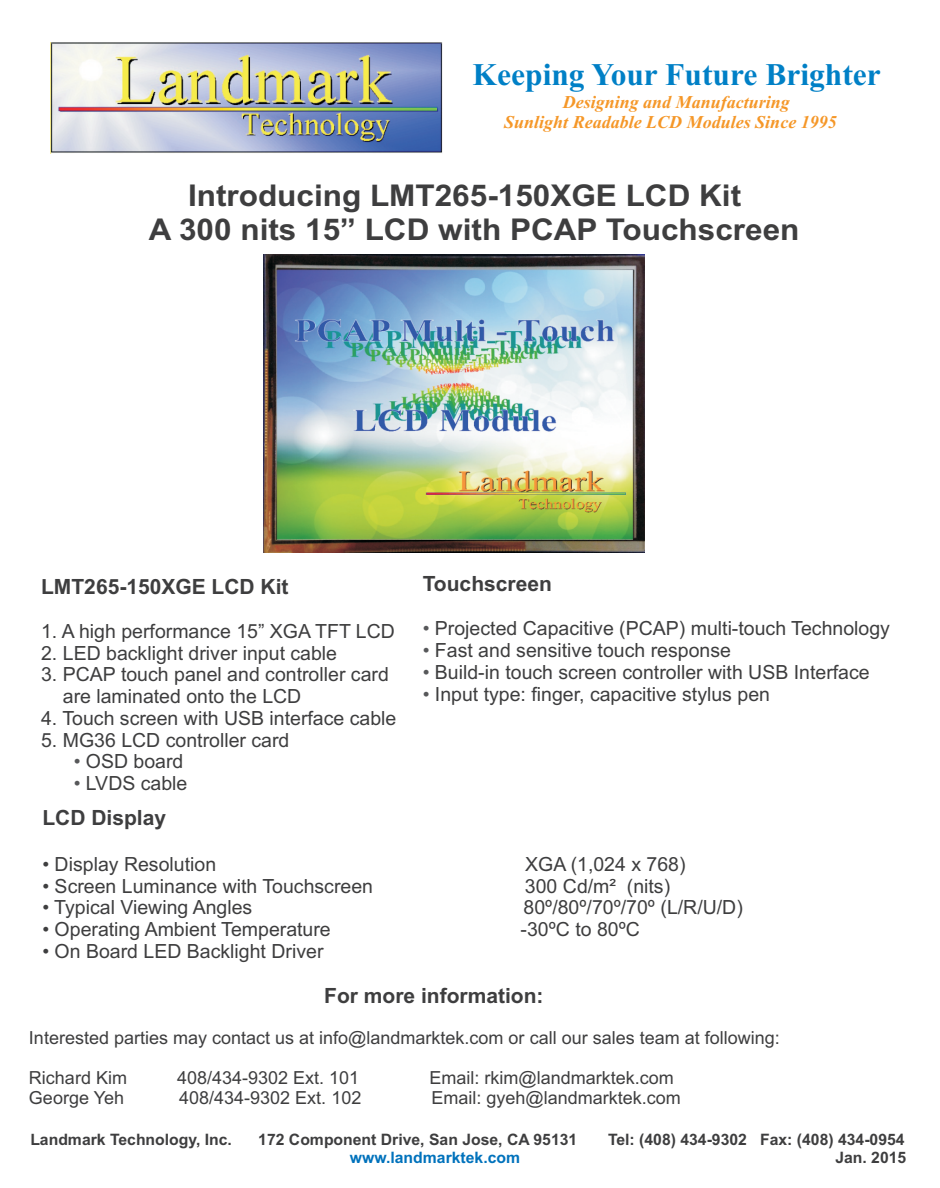
<style>
.page{position:relative;width:940px;height:1188px;background:#fff}
.page>*{position:absolute;margin:0;border:0;box-sizing:border-box;transform-origin:0 0}
.t1{font:700 31.5px "Times New Roman";color:#0080c6}
.t2{font:700 30px/33.5px "Arial";color:#3e3e3f;scale:1.05 1}
.t3{font:700 21px "Arial";color:#3e3e3f}
.t4{font:19.5px/21.8px "Arial";color:#3e3e3f}
.t5{font:18px "Arial";color:#3e3e3f}
.t6{font:italic 700 18px/20px "Times New Roman";color:#f59728}
.t7{font:700 15.75px "Arial";color:#3e3e3f}
.t8{font:700 15.75px "Arial";color:#0072bc}
.s1{color:#57585a}
</style>
<div class="page">
<img style="left:50px;top:42px;width:392px;height:112px">
<img style="left:263px;top:255px;width:382px;height:297px">
<h1 class="t1" style="left:472px;top:64px;width:410px">Keeping Your Future Brighter</h1>
<p class="t6" style="left:504px;top:94px;width:334px;text-indent:59px">Designing and Manufacturing<br>Sunlight Readable LCD Modules Since 1995</p>
<h2 class="t2" style="left:149px;top:182px;width:621px;text-indent:39px">Introducing LMT265-150XGE LCD Kit<br>A 300 nits 15” LCD with PCAP Touchscreen</h2>
<p class="t3" style="left:41px;top:579px;width:249px">LMT265-150XGE LCD Kit</p>
<p class="t4" style="left:41px;top:622px;width:355px">1. A high performance 15” XGA TFT LCD</p>
<p class="t4" style="left:41px;top:644px;width:297px">2. LED backlight driver input cable</p>
<p class="t4" style="left:63px;top:665px;width:327px;text-indent:-22px">3. PCAP touch panel and controller card are laminated onto the LCD</p>
<p class="t4" style="left:41px;top:709px;width:357px">4. Touch screen with USB interface cable</p>
<p class="t4" style="left:41px;top:731px;width:250px">5. MG36 LCD controller card</p>
<p class="t4" style="left:74px;top:753px;width:111px"><span class="s1">•</span> OSD board</p>
<p class="t4" style="left:74px;top:774px;width:115px"><span class="s1">•</span> LVDS cable</p>
<p class="t3" style="left:423px;top:576px;width:131px">Touchscreen</p>
<p class="t4" style="left:423px;top:619px;width:469px"><span class="s1">•</span> Projected Capacitive (PCAP) multi-touch Technology</p>
<p class="t4" style="left:423px;top:641px;width:310px"><span class="s1">•</span> Fast and sensitive touch response</p>
<p class="t4" style="left:423px;top:663px;width:448px"><span class="s1">•</span> Build-in touch screen controller with USB Interface</p>
<p class="t4" style="left:423px;top:685px;width:349px"><span class="s1">•</span> Input type: finger, capacitive stylus pen</p>
<p class="t3" style="left:42px;top:810px;width:125px">LCD Display</p>
<p class="t4" style="left:42px;top:855px;width:175px">• Display Resolution</p>
<p class="t4" style="left:525px;top:855px;width:162px">XGA (1,024 x 768)</p>
<p class="t4" style="left:42px;top:877px;width:332px">• Screen Luminance with Touchscreen</p>
<p class="t4" style="left:525px;top:877px;width:147px">300 Cd/m² (nits)</p>
<p class="t4" style="left:42px;top:898px;width:211px">• Typical Viewing Angles</p>
<p class="t4" style="left:523px;top:898px;width:221px">80º/80º/70º/70º (L/R/U/D)</p>
<p class="t4" style="left:42px;top:920px;width:290px">• Operating Ambient Temperature</p>
<p class="t4" style="left:520px;top:920px;width:121px">-30ºC to 80ºC</p>
<p class="t4" style="left:42px;top:942px;width:282px">• On Board LED Backlight Driver</p>
<p class="t3" style="left:324px;top:988px;width:221px">For more information:</p>
<p class="t5" style="left:29px;top:1031px;width:752px">Interested parties may contact us at info@landmarktek.com or call our sales team at following:</p>
<p class="t5" style="left:29px;top:1071px;width:100px">Richard Kim</p>
<p class="t5" style="left:177px;top:1071px;width:184px">408/434-9302 Ext. 101</p>
<p class="t5" style="left:429px;top:1071px;width:246px">Email: rkim@landmarktek.com</p>
<p class="t5" style="left:29px;top:1091px;width:97px">George Yeh</p>
<p class="t5" style="left:179px;top:1091px;width:184px">408/434-9302 Ext. 102</p>
<p class="t5" style="left:431px;top:1091px;width:251px">Email: gyeh@landmarktek.com</p>
<p class="t7" style="left:30px;top:1134px;width:203px">Landmark Technology, Inc.</p>
<p class="t7" style="left:258px;top:1134px;width:320px">172 Component Drive, San Jose, CA 95131</p>
<p class="t7" style="left:608px;top:1134px;width:298px">Tel: (408) 434-9302 Fax: (408) 434-0954</p>
<p class="t8" style="left:350px;top:1151px;width:172px">www.landmarktek.com</p>
<p class="t7" style="left:835px;top:1151px;width:72px">Jan. 2015</p>
</div>
